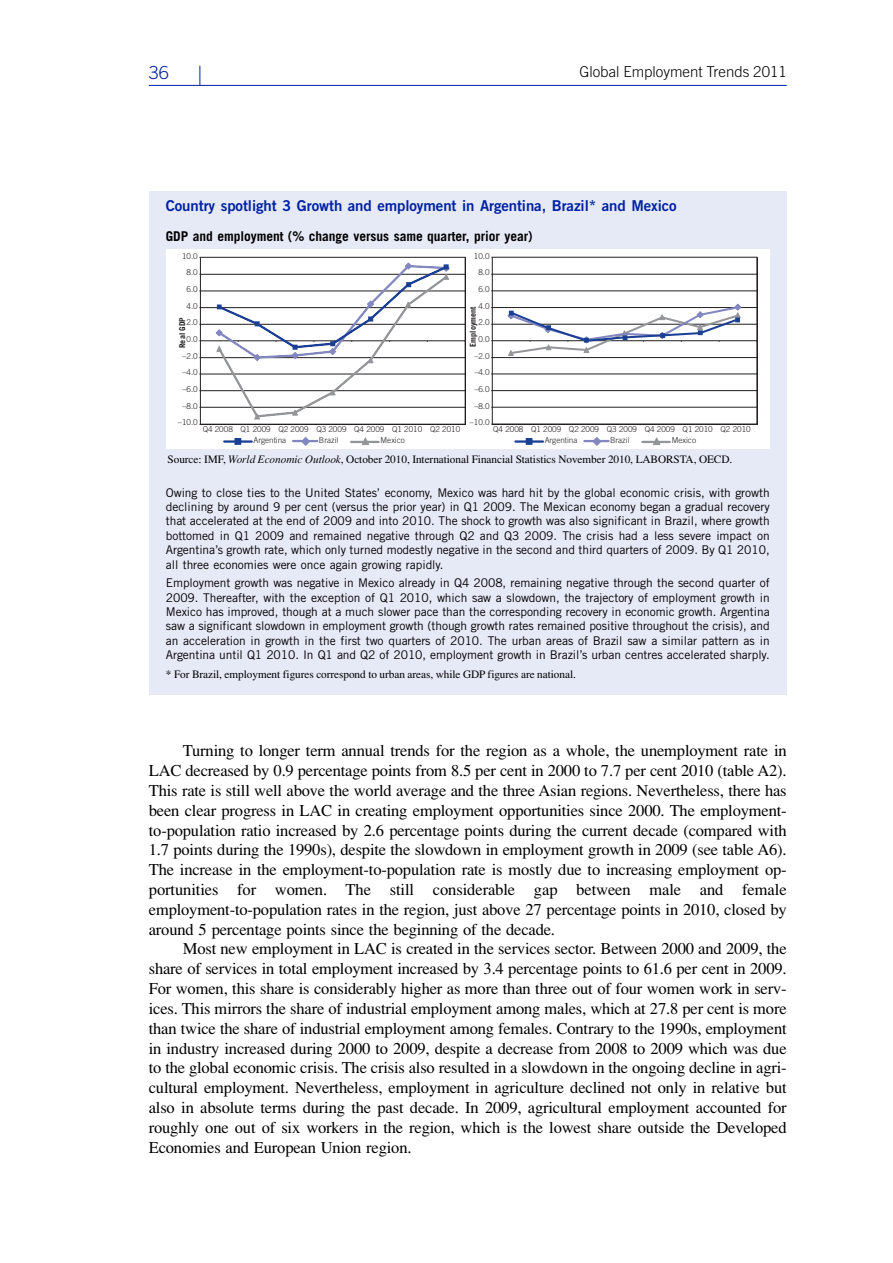
<style>
.page{position:relative;width:893px;height:1263px;background:#fff}
.page>*{position:absolute;margin:0;border:0;box-sizing:border-box;transform-origin:0 0}
.t1{font:300 18px "Trade Gothic";color:#0022a3}
.t2{font:16.5px/19.8px "Times";letter-spacing:-.01em;color:#000;text-align:justify}
.t3{font:15px "Trade Gothic Bold Two";letter-spacing:-.005em;color:#0022a3}
.t4{font:300 15px "Trade Gothic";color:#000}
.t5{font:700 13.5px "Trade Gothic";letter-spacing:-.005em;color:#000}
.t6{font:12px/14.4px "Trade Gothic";letter-spacing:-.005em;color:#000;text-align:justify}
.t7{font:11.25px "Times";letter-spacing:-.005em;color:#000}
.t8{font:300 8.1px "Trade Gothic";color:#231f20}
.t9{font:700 8.1px "Trade Gothic";color:#231f20}
.s1{font-style:italic}
</style>
<div class="page">
<div style="left:149px;top:191px;width:638px;height:504px;background:#e6e9f6"></div>
<div style="left:166px;top:249px;width:604px;height:199px;background:#fff"></div>
<hr style="left:351px;top:441px;width:28px;height:2px;background:#939598">
<svg style="left:362px;top:438px;width:7px;height:7px"></svg>
<hr style="left:293px;top:440px;width:24px;height:2px;background:#8287bf">
<svg style="left:301px;top:437px;width:9px;height:8px"></svg>
<hr style="left:224px;top:440px;width:28px;height:3px;background:#1b3f94">
<svg style="left:235px;top:438px;width:6px;height:6px"></svg>
<hr style="left:642px;top:441px;width:28px;height:2px;background:#939598">
<svg style="left:653px;top:438px;width:7px;height:7px"></svg>
<hr style="left:584px;top:440px;width:25px;height:2px;background:#8287bf">
<svg style="left:592px;top:437px;width:9px;height:8px"></svg>
<hr style="left:515px;top:440px;width:28px;height:3px;background:#1b3f94">
<svg style="left:526px;top:438px;width:6px;height:6px"></svg>
<svg style="left:199px;top:257px;width:267px;height:168px"></svg>
<div style="left:294px;top:343px;width:40px;height:5px;border:2px solid #1b3f94"></div>
<svg style="left:257px;top:323px;width:38px;height:25px"></svg>
<div style="left:256px;top:323px;width:40px;height:25px;border:2px solid #1b3f94"></div>
<svg style="left:491px;top:257px;width:267px;height:168px"></svg>
<svg style="left:200px;top:66px;width:1px;height:19px"></svg>
<hr style="left:149px;top:85px;width:638px;height:1px;background:#0022a3">
<p class="t1" style="left:149px;top:66px;width:22px">36</p>
<p class="t4" style="left:579px;top:66px;width:209px">Global Employment Trends 2011</p>
<p class="t3" style="left:166px;top:200px;width:512px">Country spotlight 3 Growth and employment in Argentina, Brazil* and Mexico</p>
<p class="t5" style="left:166px;top:232px;width:368px">GDP and employment (% change versus same quarter, prior year)</p>
<p class="t8" style="left:182px;top:253px;width:17px">10.0</p>
<p class="t8" style="left:474px;top:253px;width:17px">10.0</p>
<p class="t8" style="left:187px;top:270px;width:13px">8.0</p>
<p class="t8" style="left:478px;top:269px;width:13px">8.0</p>
<p class="t8" style="left:187px;top:286px;width:13px">6.0</p>
<p class="t8" style="left:478px;top:286px;width:13px">6.0</p>
<p class="t8" style="left:187px;top:303px;width:13px">4.0</p>
<p class="t9" style="left:179px;top:348px;width:32px;rotate:-90deg">Real GDP</p>
<p class="t8" style="left:187px;top:320px;width:13px">2.0</p>
<p class="t8" style="left:187px;top:336px;width:13px">0.0</p>
<p class="t8" style="left:478px;top:303px;width:13px">4.0</p>
<p class="t9" style="left:470px;top:347px;width:42px;rotate:-90deg">Employment</p>
<p class="t8" style="left:478px;top:319px;width:13px">2.0</p>
<p class="t8" style="left:478px;top:336px;width:13px">0.0</p>
<p class="t8" style="left:182px;top:353px;width:17px">–2.0</p>
<p class="t8" style="left:474px;top:353px;width:17px">–2.0</p>
<p class="t8" style="left:182px;top:370px;width:17px">–4.0</p>
<p class="t8" style="left:474px;top:369px;width:17px">–4.0</p>
<p class="t8" style="left:182px;top:386px;width:17px">–6.0</p>
<p class="t8" style="left:474px;top:386px;width:17px">–6.0</p>
<p class="t8" style="left:182px;top:403px;width:17px">–8.0</p>
<p class="t8" style="left:474px;top:403px;width:17px">–8.0</p>
<p class="t8" style="left:178px;top:420px;width:21px">–10.0</p>
<p class="t8" style="left:203px;top:426px;width:259px">Q4 2008 Q1 2009 Q2 2009 Q3 2009 Q4 2009 Q1 2010 Q2 2010</p>
<p class="t8" style="left:470px;top:419px;width:21px">–10.0</p>
<p class="t8" style="left:493px;top:426px;width:259px">Q4 2008 Q1 2009 Q2 2009 Q3 2009 Q4 2009 Q1 2010 Q2 2010</p>
<p class="t8" style="left:253px;top:437px;width:34px">Argentina</p>
<p class="t8" style="left:319px;top:437px;width:21px">Brazil</p>
<p class="t8" style="left:381px;top:437px;width:26px">Mexico</p>
<p class="t8" style="left:545px;top:437px;width:34px">Argentina</p>
<p class="t8" style="left:610px;top:437px;width:21px">Brazil</p>
<p class="t8" style="left:672px;top:437px;width:26px">Mexico</p>
<p class="t7" style="left:168px;top:452px;width:566px">Source: IMF, <span class="s1">World Economic Outlook</span>, October 2010, International Financial Statistics November 2010, LABORSTA, OECD.</p>
<p class="t6" style="left:166px;top:486px;width:605px">Owing to close ties to the United States’ economy, Mexico was hard hit by the global economic crisis, with growth declining by around 9 per cent (versus the prior year) in Q1 2009. The Mexican economy began a gradual recovery that accelerated at the end of 2009 and into 2010. The shock to growth was also significant in Brazil, where growth bottomed in Q1 2009 and remained negative through Q2 and Q3 2009. The crisis had a less severe impact on Argentina’s growth rate, which only turned modestly negative in the second and third quarters of 2009. By Q1 2010, all three economies were once again growing rapidly.</p>
<p class="t6" style="left:166px;top:577px;width:605px">Employment growth was negative in Mexico already in Q4 2008, remaining negative through the second quarter of 2009. Thereafter, with the exception of Q1 2010, which saw a slowdown, the trajectory of employment growth in Mexico has improved, though at a much slower pace than the corresponding recovery in economic growth. Argentina saw a significant slowdown in employment growth (though growth rates remained positive throughout the crisis), and an acceleration in growth in the first two quarters of 2010. The urban areas of Brazil saw a similar pattern as in Argentina until Q1 2010. In Q1 and Q2 of 2010, employment growth in Brazil’s urban centres accelerated sharply.</p>
<p class="t7" style="left:166px;top:667px;width:412px">* For Brazil, employment figures correspond to urban areas, while GDP figures are national.</p>
<p class="t2" style="left:149px;top:741px;width:639px;text-indent:34px">Turning to longer term annual trends for the region as a whole, the unemployment rate in LAC decreased by 0.9 percentage points from 8.5 per cent in 2000 to 7.7 per cent 2010 (table A2).<br>This rate is still well above the world average and the three Asian regions. Nevertheless, there has been clear progress in LAC in creating employment opportunities since 2000. The employment&shy;to-population ratio increased by 2.6 percentage points during the current decade (compared with 1.7 points during the 1990s), despite the slowdown in employment growth in 2009 (see table A6).<br>The increase in the employment-to-population rate is mostly due to increasing employment op&shy;portunities for women. The still considerable gap between male and female employment-to-population rates in the region, just above 27 percentage points in 2010, closed by around 5 percentage points since the beginning of the decade.</p>
<p class="t2" style="left:149px;top:939px;width:639px;text-indent:34px">Most new employment in LAC is created in the services sector. Between 2000 and 2009, the share of services in total employment increased by 3.4 percentage points to 61.6 per cent in 2009.<br>For women, this share is considerably higher as more than three out of four women work in serv&shy;ices. This mirrors the share of industrial employment among males, which at 27.8 per cent is more than twice the share of industrial employment among females. Contrary to the 1990s, employment in industry increased during 2000 to 2009, despite a decrease from 2008 to 2009 which was due to the global economic crisis. The crisis also resulted in a slowdown in the ongoing decline in agri&shy;cultural employment. Nevertheless, employment in agriculture declined not only in relative but also in absolute terms during the past decade. In 2009, agricultural employment accounted for roughly one out of six workers in the region, which is the lowest share outside the Developed Economies and European Union region.</p>
</div>
